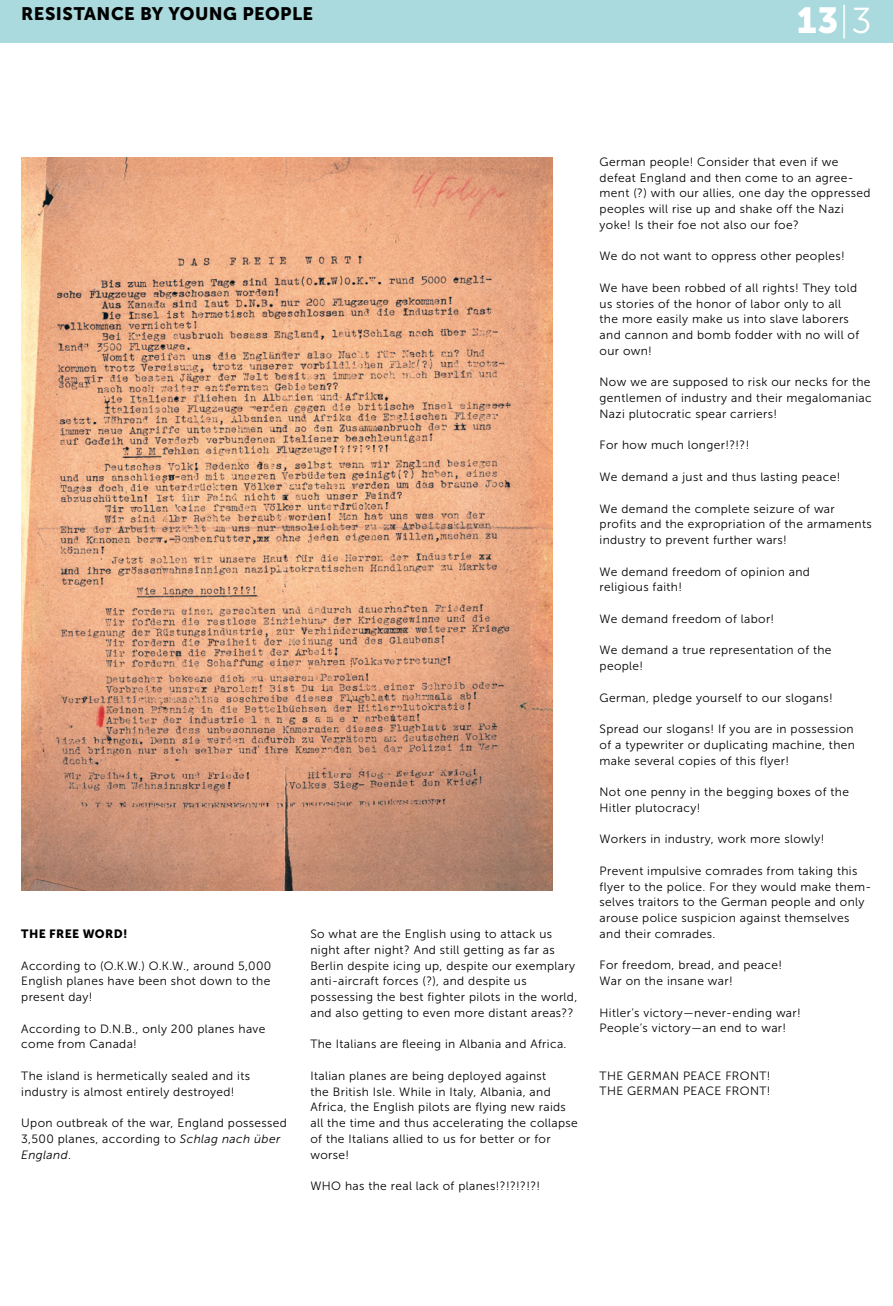
<style>
.page{position:relative;width:893px;height:1306px;background:#fff}
.page>*{position:absolute;margin:0;border:0;box-sizing:border-box;transform-origin:0 0}
.t1{font:36px "Museo Sans 900";color:#fff}
.t2{font:18px "Museo Sans 900";letter-spacing:.025em;color:#000}
.t3{font:12px/15.8px "Museo Sans 300";letter-spacing:.03em;color:#000}
.t4{font:12px "Museo Sans 900";letter-spacing:.03em;color:#000}
.s1{font-family:"Museo Sans 100"}
.s2{font-family:"Museo Sans 300"}
.s3{font-style:italic}
</style>
<div class="page">
<div style="left:0;top:0;width:893px;height:43px;background:#aadade"></div>
<img style="left:21px;top:157px;width:532px;height:733px">
<h2 class="t2" style="left:21px;top:3px;width:293px">RESISTANCE BY YOUNG PEOPLE</h2>
<h1 class="t1" style="left:797px;top:0;width:76px">13<span class="s1">|</span><span class="s2">3</span></h1>
<p class="t4" style="left:21px;top:927px;width:108px">THE FREE WORD!</p>
<p class="t3" style="left:21px;top:957px;width:252px;text-align:justify">According to (O.K.W.) O.K.W., around 5,000<br>English planes have been shot down to the present day!</p>
<p class="t3" style="left:21px;top:1020px;width:246px">According to D.N.B., only 200 planes have come from Canada!</p>
<p class="t3" style="left:21px;top:1067px;width:230px">The island is hermetically sealed and its industry is almost entirely destroyed!</p>
<p class="t3" style="left:21px;top:1115px;width:267px">Upon outbreak of the war, England possessed<br>3,500 planes, according to <span class="s3">Schlag nach über<br>England</span>.</p>
<p class="t3" style="left:310px;top:926px;width:268px">So what are the English using to attack us night after night? And still getting as far as Berlin despite icing up, despite our exemplary anti-aircraft forces (?), and despite us possessing the best fighter pilots in the world, and also getting to even more distant areas??</p>
<p class="t3" style="left:310px;top:1036px;width:258px">The Italians are fleeing in Albania and Africa.</p>
<p class="t3" style="left:310px;top:1067px;width:269px">Italian planes are being deployed against<br>the British Isle. While in Italy, Albania, and Africa, the English pilots are flying new raids all the time and thus accelerating the collapse of the Italians allied to us for better or for worse!</p>
<p class="t3" style="left:310px;top:1178px;width:231px">WHO has the real lack of planes!?!?!?!?!</p>
<p class="t3" style="left:600px;top:154px;width:273px">German people! Consider that even if we defeat England and then come to an agree&shy;ment (?) with our allies, one day the oppressed peoples will rise up and shake off the Nazi yoke! Is their foe not also our foe?</p>
<p class="t3" style="left:600px;top:248px;width:247px">We do not want to oppress other peoples!</p>
<p class="t3" style="left:600px;top:280px;width:261px">We have been robbed of all rights! They told us stories of the honor of labor only to all the more easily make us into slave laborers and cannon and bomb fodder with no will of our own!</p>
<p class="t3" style="left:600px;top:374px;width:274px;text-align:justify">Now we are supposed to risk our necks for the gentlemen of industry and their megalomaniac Nazi plutocratic spear carriers!</p>
<p class="t3" style="left:600px;top:437px;width:151px">For how much longer!?!?!</p>
<p class="t3" style="left:600px;top:469px;width:242px">We demand a just and thus lasting peace!</p>
<p class="t3" style="left:600px;top:500px;width:274px">We demand the complete seizure of war profits and the expropriation of the armaments industry to prevent further wars!</p>
<p class="t3" style="left:600px;top:563px;width:212px">We demand freedom of opinion and religious faith!</p>
<p class="t3" style="left:600px;top:611px;width:176px">We demand freedom of labor!</p>
<p class="t3" style="left:600px;top:642px;width:234px">We demand a true representation of the people!</p>
<p class="t3" style="left:600px;top:689px;width:235px">German, pledge yourself to our slogans!</p>
<p class="t3" style="left:600px;top:721px;width:257px;text-align:justify">Spread our slogans! If you are in possession of a typewriter or duplicating machine, then make several copies of this flyer!</p>
<p class="t3" style="left:600px;top:784px;width:251px">Not one penny in the begging boxes of the<br>Hitler plutocracy!</p>
<p class="t3" style="left:600px;top:831px;width:227px">Workers in industry, work more slowly!</p>
<p class="t3" style="left:600px;top:863px;width:273px">Prevent impulsive comrades from taking this flyer to the police. For they would make them&shy;selves traitors to the German people and only arouse police suspicion against themselves and their comrades.</p>
<p class="t3" style="left:600px;top:957px;width:184px">For freedom, bread, and peace!<br>War on the insane war!</p>
<p class="t3" style="left:600px;top:1004px;width:203px">Hitler’s victory—never-ending war!<br>People’s victory—an end to war!</p>
<p class="t3" style="left:600px;top:1067px;width:172px">THE GERMAN PEACE FRONT!<br>THE GERMAN PEACE FRONT!</p>
</div>
